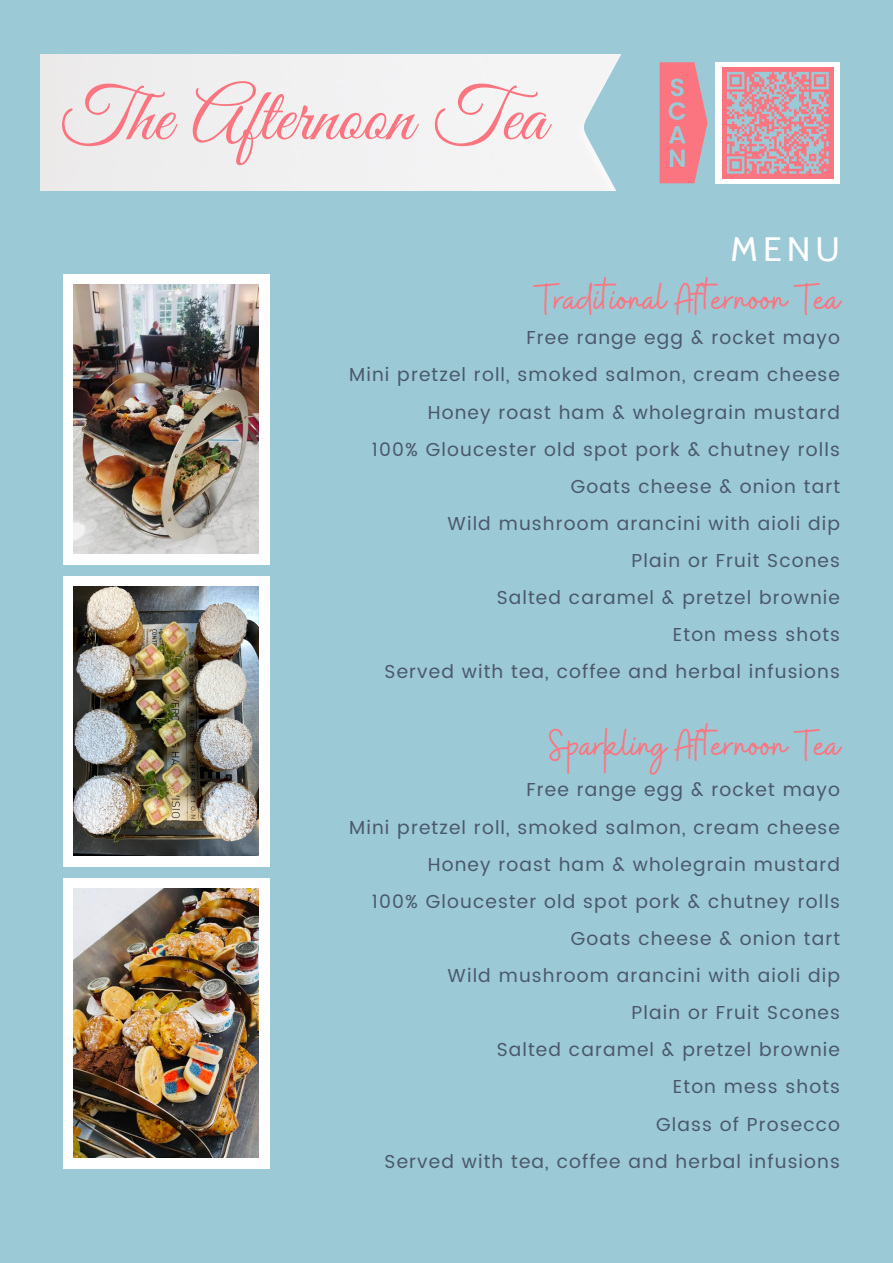
<style>
.page{position:relative;width:893px;height:1263px;background:#9bc9d5}
.page>*{position:absolute;margin:0;border:0;box-sizing:border-box;transform-origin:0 0}
.t1{font:75px "Great Vibes";color:#fb7580}
.t2{font:45px "Buffalo";color:#fb7580}
.t3{font:33.75px "Cabin";color:#fff}
.t4{font:18.75px "Poppins";letter-spacing:.06em;color:#4b586c}
</style>
<div class="page">
<div style="left:63px;top:274px;width:206px;height:290px;background:#fff"></div>
<img style="left:73px;top:285px;width:186px;height:269px">
<div style="left:63px;top:576px;width:206px;height:290px;background:#fff"></div>
<img style="left:73px;top:587px;width:186px;height:268px">
<div style="left:63px;top:878px;width:206px;height:290px;background:#fff"></div>
<img style="left:73px;top:889px;width:186px;height:268px">
<div style="left:40px;top:55px;width:581px;height:136px;background:#f1f1f1"></div>
<svg style="left:659px;top:62px;width:48px;height:121px"></svg>
<div style="left:715px;top:62px;width:125px;height:121px;background:#fff"></div>
<div style="left:722px;top:67px;width:111px;height:112px;background:#fb7580"></div>
<svg style="left:727px;top:72px;width:102px;height:102px"></svg>
<p class="t1" style="left:60px;top:75px;width:488px">The Afternoon Tea</p>
<p class="t3" style="left:730px;top:228px;width:111px">MENU</p>
<p class="t2" style="left:535px;top:270px;width:306px">Traditional Afternoon Tea</p>
<p class="t4" style="left:526px;top:327px;width:315px">Free range egg &amp; rocket mayo</p>
<h3 class="t4" style="left:349px;top:364px;width:492px">Mini pretzel roll, smoked salmon, cream cheese</h3>
<p class="t4" style="left:428px;top:401px;width:414px">Honey roast ham &amp; wholegrain mustard</p>
<p class="t4" style="left:372px;top:438px;width:469px">100% Gloucester old spot pork &amp; chutney rolls</p>
<p class="t4" style="left:570px;top:475px;width:271px">Goats cheese &amp; onion tart</p>
<p class="t4" style="left:447px;top:512px;width:394px">Wild mushroom arancini with aioli dip</p>
<p class="t4" style="left:631px;top:550px;width:210px">Plain or Fruit Scones</p>
<h2 class="t4" style="left:497px;top:587px;width:345px">Salted caramel &amp; pretzel brownie</h2>
<p class="t4" style="left:673px;top:624px;width:169px">Eton mess shots</p>
<p class="t4" style="left:384px;top:661px;width:457px">Served with tea, coffee and herbal infusions</p>
<p class="t2" style="left:549px;top:716px;width:292px">Sparkling Afternoon Tea</p>
<p class="t4" style="left:526px;top:779px;width:315px">Free range egg &amp; rocket mayo</p>
<p class="t4" style="left:349px;top:816px;width:492px">Mini pretzel roll, smoked salmon, cream cheese</p>
<p class="t4" style="left:428px;top:853px;width:414px">Honey roast ham &amp; wholegrain mustard</p>
<p class="t4" style="left:372px;top:890px;width:469px">100% Gloucester old spot pork &amp; chutney rolls</p>
<p class="t4" style="left:570px;top:927px;width:271px">Goats cheese &amp; onion tart</p>
<h2 class="t4" style="left:447px;top:964px;width:394px">Wild mushroom arancini with aioli dip</h2>
<p class="t4" style="left:631px;top:1002px;width:210px">Plain or Fruit Scones</p>
<p class="t4" style="left:497px;top:1039px;width:345px">Salted caramel &amp; pretzel brownie</p>
<p class="t4" style="left:673px;top:1076px;width:169px">Eton mess shots</p>
<p class="t4" style="left:656px;top:1113px;width:185px">Glass of Prosecco</p>
<p class="t4" style="left:384px;top:1150px;width:457px">Served with tea, coffee and herbal infusions</p>
</div>
